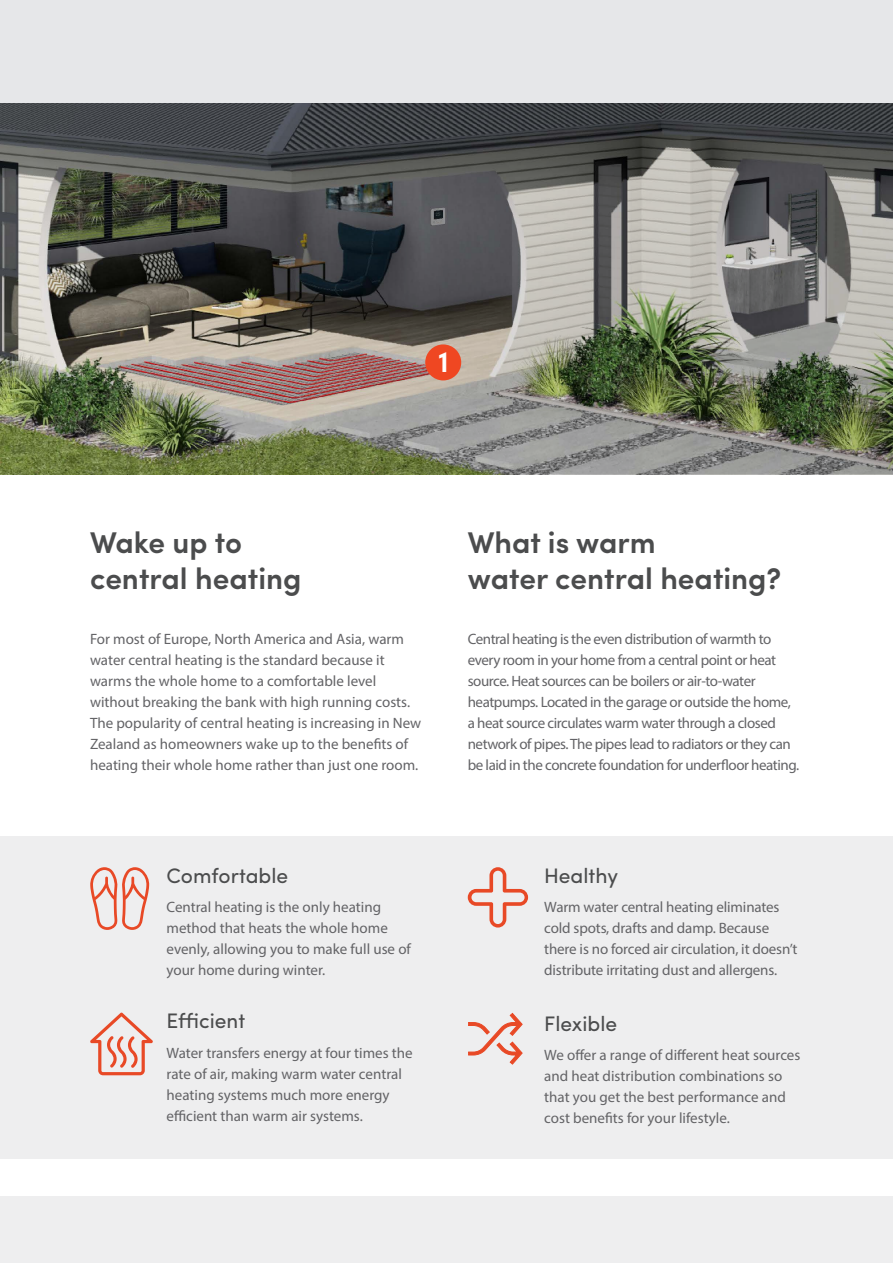
<style>
.page{position:relative;width:893px;height:1263px;background:#fff}
.page>*{position:absolute;margin:0;border:0;box-sizing:border-box;transform-origin:0 0}
.Heading_3{font:600 30px/36px "Sofia Pro";color:#4b4c4d}
.t1{font:600 30px "Sofia Pro";color:#fff}
.Heading_3-2{font:21px "Sofia Pro";color:#4b4c4d}
.Grey_main_text{font:15px/21px "Myriad Pro";letter-spacing:-.005em;color:#636366}
.Grey_main_text-2{font:15px/21px "Myriad Pro";letter-spacing:-.03em;color:#636366}
</style>
<div class="page">
<img style="left:0;top:103px;width:893px;height:371px">
<div style="left:0;top:0;width:893px;height:103px;background:#e6e7e9"></div>
<div style="left:0;top:1197px;width:893px;height:66px;background:#eeeeef"></div>
<div style="left:425px;top:344px;width:36px;height:36px;background:#ef4722;border-radius:50%"></div>
<div style="left:0;top:836px;width:893px;height:322px;background:#eeeeef"></div>
<svg style="left:90px;top:867px;width:59px;height:63px"></svg>
<svg style="left:468px;top:867px;width:60px;height:60px"></svg>
<svg style="left:90px;top:1012px;width:63px;height:63px"></svg>
<svg style="left:468px;top:1012px;width:55px;height:53px"></svg>
<p class="t1" style="left:438px;top:339px;width:12px">1</p>
<p class="Heading_3" style="left:90px;top:522px;width:213px">Wake up to central heating</p>
<p class="Grey_main_text" style="left:90px;top:628px;width:333px">For most of Europe, North America and Asia, warm water central heating is the standard because it warms the whole home to a comfortable level without breaking the bank with high running costs.<br>The popularity of central heating is increasing in New Zealand as homeowners wake up to the benefits of heating their whole home rather than just one room.</p>
<p class="Heading_3-2" style="left:167px;top:860px;width:123px">Comfortable</p>
<p class="Grey_main_text" style="left:167px;top:897px;width:246px">Central heating is the only heating method that heats the whole home evenly, allowing you to make full use of your home during winter.</p>
<p class="Heading_3-2" style="left:167px;top:1005px;width:80px">Efficient</p>
<p class="Grey_main_text" style="left:167px;top:1042px;width:248px">Water transfers energy at four times the rate of air, making warm water central heating systems much more energy efficient than warm air systems.</p>
<p class="Heading_3" style="left:468px;top:522px;width:315px">What is warm<br>water central heating?</p>
<p class="Grey_main_text-2" style="left:468px;top:628px;width:333px">Central heating is the even distribution of warmth to every room in your home from a central point or heat source. Heat sources can be boilers or air-to-water heatpumps. Located in the garage or outside the home, a heat source circulates warm water through a closed network of pipes. The pipes lead to radiators or they can be laid in the concrete foundation for underfloor heating.</p>
<p class="Heading_3-2" style="left:544px;top:860px;width:75px">Healthy</p>
<p class="Grey_main_text" style="left:544px;top:897px;width:255px">Warm water central heating eliminates cold spots, drafts and damp. Because there is no forced air circulation, it doesn’t distribute irritating dust and allergens.</p>
<p class="Heading_3-2" style="left:544px;top:1008px;width:74px">Flexible</p>
<p class="Grey_main_text" style="left:544px;top:1044px;width:258px">We offer a range of different heat sources and heat distribution combinations so that you get the best performance and cost benefits for your lifestyle.</p>
</div>
